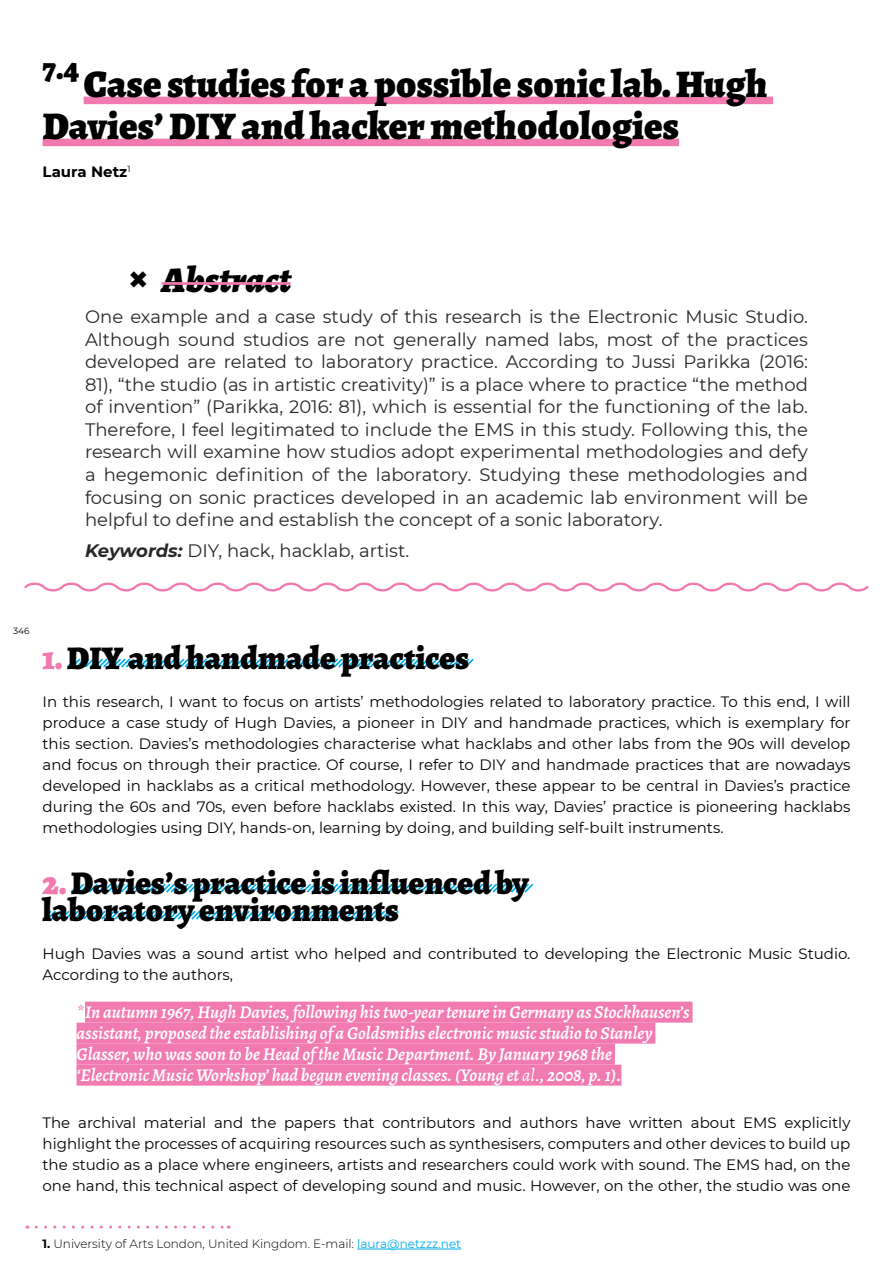
<style>
.page{position:relative;width:893px;height:1263px;background:#fff}
.page>*{position:absolute;margin:0;border:0;box-sizing:border-box;transform-origin:0 0}
.t1{font:900 39px/42px "Alegreya";color:#000}
.t2{font:italic 900 36px "Alegreya";color:#000}
.t3{font:900 33px/27px "Alegreya";color:#000}
.t4{font:900 31.5px "Alegreya";color:#000}
.t5{font:18px/22.5px "Montserrat";color:#292829;text-align:justify}
.t6{font:italic 600 18px/21px "Alegreya";color:#fff}
.t7{font:15px/21px "Montserrat";color:#000;text-align:justify}
.t8{font:700 15px "Montserrat";color:#000}
.t9{font:300 12px "Montserrat";color:#000}
.t10{font:9px "Montserrat";color:#000}
.s1{font-family:"Montserrat";font-weight:800;font-style:normal}
.s2{font-weight:700;font-style:italic}
.s3{color:#f17bb0}
.s4{font-weight:400;color:#f17bb0}
.s5{font-weight:400}
.s6{font-weight:700}
.s7{font-weight:400;color:#00aeef}
</style>
<div class="page">
<div style="left:84px;top:97px;width:689px;height:7px;background:#f17bb0"></div>
<div style="left:43px;top:139px;width:636px;height:7px;background:#f17bb0"></div>
<svg style="left:24px;top:582px;width:845px;height:10px"></svg>
<svg style="left:67px;top:658px;width:407px;height:10px"></svg>
<svg style="left:70px;top:883px;width:464px;height:10px"></svg>
<svg style="left:42px;top:910px;width:357px;height:10px"></svg>
<div style="left:85px;top:1002px;width:608px;height:21px;background:#f17bb0"></div>
<div style="left:77px;top:1023px;width:578px;height:21px;background:#f17bb0"></div>
<div style="left:77px;top:1044px;width:538px;height:21px;background:#f17bb0"></div>
<div style="left:77px;top:1065px;width:544px;height:21px;background:#f17bb0"></div>
<hr style="left:162px;top:282px;width:129px;height:3px;background:#f17bb0">
<svg style="left:36px;top:1225px;width:193px;height:3px"></svg>
<hr style="left:357px;top:1249px;width:104px;height:1px;background:#00aeef">
<h3 class="t4" style="left:43px;top:49px;width:38px">7.4</h3>
<h1 class="t1" style="left:43px;top:63px;width:726px;text-indent:41px">Case studies for a possible sonic lab. Hugh<br>Davies’ DIY and hacker methodologies</h1>
<p class="t8" style="left:43px;top:161px;width:89px">Laura Netz<sup>1</sup></p>
<h2 class="t2" style="left:128px;top:256px;width:165px"><span class="s1">×</span> Abstract</h2>
<p class="t5" style="left:85px;top:305px;width:724px">One example and a case study of this research is the Electronic Music Studio.<br>Although sound studios are not generally named labs, most of the practices developed are related to laboratory practice. According to Jussi Parikka (2016:<br>81), “the studio (as in artistic creativity)” is a place where to practice “the method of invention” (Parikka, 2016: 81), which is essential for the functioning of the lab.<br>Therefore, I feel legitimated to include the EMS in this study. Following this, the research will examine how studios adopt experimental methodologies and defy a hegemonic definition of the laboratory. Studying these methodologies and focusing on sonic practices developed in an academic lab environment will be helpful to define and establish the concept of a sonic laboratory.</p>
<p class="t5" style="left:85px;top:539px;width:326px"><span class="s2">Keywords:</span> DIY, hack, hacklab, artist.</p>
<p class="t10" style="left:13px;top:625px;width:18px">346</p>
<h3 class="t3" style="left:43px;top:644px;width:428px"><span class="s3">1.</span> DIY and handmade practices</h3>
<p class="t7" style="left:43px;top:691px;width:809px">In this research, I want to focus on artists’ methodologies related to laboratory practice. To this end, I will produce a case study of Hugh Davies, a pioneer in DIY and handmade practices, which is exemplary for this section. Davies’s methodologies characterise what hacklabs and other labs from the 90s will develop and focus on through their practice. Of course, I refer to DIY and handmade practices that are nowadays developed in hacklabs as a critical methodology. However, these appear to be central in Davies’s practice during the 60s and 70s, even before hacklabs existed. In this way, Davies’ practice is pioneering hacklabs methodologies using DIY, hands-on, learning by doing, and building self-built instruments.</p>
<h3 class="t3" style="left:43px;top:869px;width:488px"><span class="s3">2.</span> Davies’s practice is influenced by laboratory environments</h3>
<p class="t7" style="left:43px;top:943px;width:809px">Hugh Davies was a sound artist who helped and contributed to developing the Electronic Music Studio.<br>According to the authors,</p>
<p class="t6" style="left:77px;top:1001px;width:615px"><span class="s4">*</span>In autumn 1967, Hugh Davies, following his two-year tenure in Germany as Stockhausen’s assistant, proposed the establishing of a Goldsmiths electronic music studio to Stanley Glasser, who was soon to be Head of the Music Department. By January 1968 the<br>‘Electronic Music Workshop’ had begun evening classes. (Young et <span class="s5">al.</span>, 2008, p. 1).</p>
<p class="t7" style="left:43px;top:1111px;width:809px">The archival material and the papers that contributors and authors have written about EMS explicitly highlight the processes of acquiring resources such as synthesisers, computers and other devices to build up the studio as a place where engineers, artists and researchers could work with sound. The EMS had, on the one hand, this technical aspect of developing sound and music. However, on the other, the studio was one</p>
<p class="t9" style="left:43px;top:1236px;width:420px"><span class="s6">1.</span> University of Arts London, United Kingdom. E-mail: <span class="s7">laura@netzzz.net</span></p>
</div>
